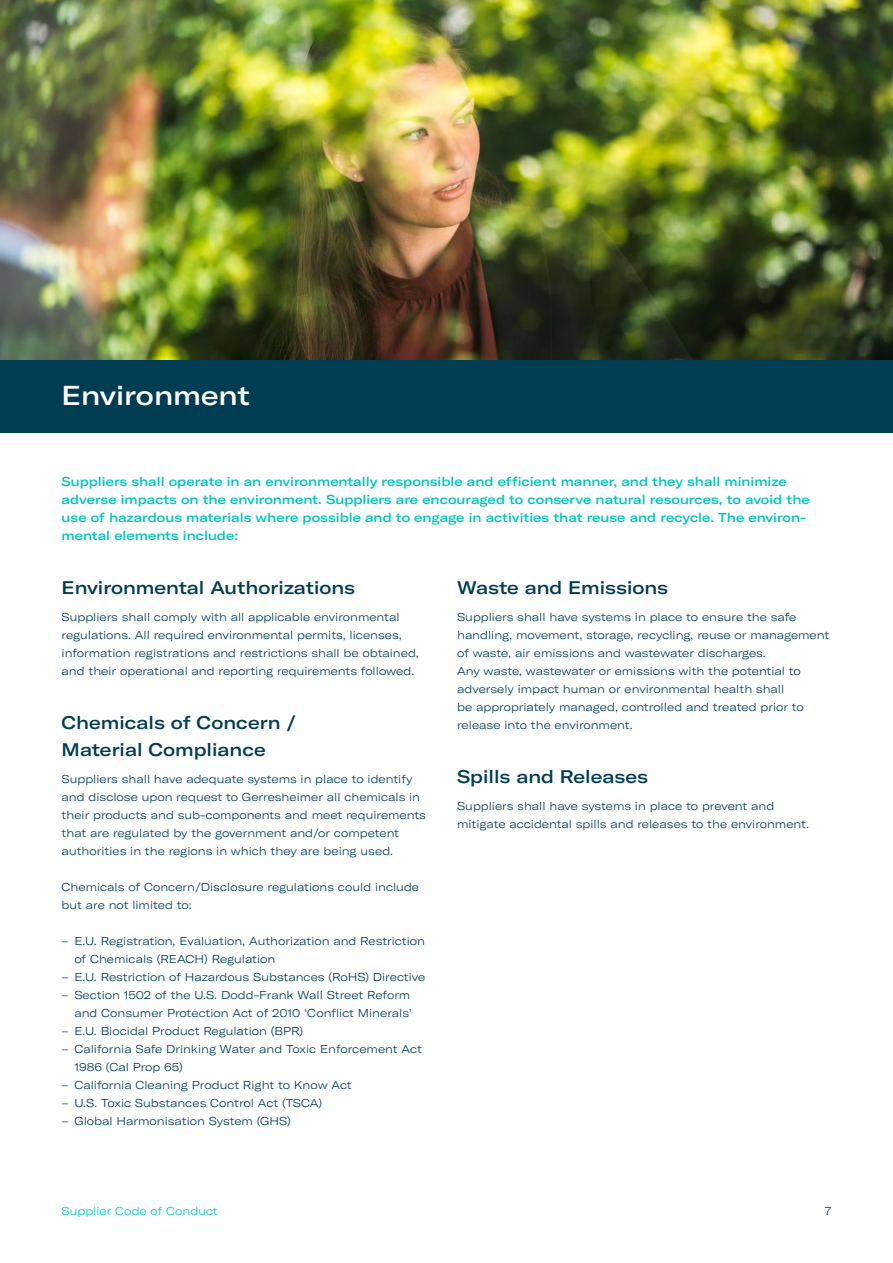
<style>
.page{position:relative;width:893px;height:1263px;background:#fff}
.page>*{position:absolute;margin:0;border:0;box-sizing:border-box;transform-origin:0 0}
.t1{font:500 expanded 27px "GT America";color:#fff}
.t2{font:500 expanded 18px/27px "GT America";color:#003c52}
.t3{font:500 expanded 12.75px/18px "GT America";color:#00c5bb}
.t4{font:300 expanded 11.25px/18px "GT America";color:#003c52}
.t5{font:300 expanded 11.25px "GT America";color:#00c5bb}
</style>
<div class="page">
<img style="left:0;top:0;width:893px;height:360px">
<div style="left:0;top:360px;width:893px;height:72px;background:#003c52"></div>
<h1 class="t1" style="left:62px;top:379px;width:190px">Environment</h1>
<p class="t3" style="left:62px;top:472px;width:750px">Suppliers shall operate in an environmentally responsible and efficient manner, and they shall minimize adverse impacts on the environment. Suppliers are encouraged to conserve natural resources, to avoid the use of hazardous materials where possible and to engage in activities that reuse and recycle. The environ&shy;mental elements include:</p>
<h2 class="t2" style="left:62px;top:574px;width:295px">Environmental Authorizations</h2>
<p class="t4" style="left:62px;top:608px;width:359px">Suppliers shall comply with all applicable environmental regulations. All required environmental permits, licenses, information registrations and restrictions shall be obtained, and their operational and reporting requirements followed.</p>
<h2 class="t2" style="left:62px;top:709px;width:236px">Chemicals of Concern /<br>Material Compliance</h2>
<p class="t4" style="left:62px;top:770px;width:366px">Suppliers shall have adequate systems in place to identify and disclose upon request to Gerresheimer all chemicals in their products and sub-components and meet requirements that are regulated by the government and/or competent authorities in the regions in which they are being used.</p>
<p class="t4" style="left:62px;top:878px;width:359px">Chemicals of Concern/Disclosure regulations could include but are not limited to:</p>
<p class="t4" style="left:74px;top:932px;width:352px;text-indent:-13px">– E.U. Registration, Evaluation, Authorization and Restriction of Chemicals (REACH) Regulation</p>
<p class="t4" style="left:62px;top:968px;width:365px">– E.U. Restriction of Hazardous Substances (RoHS) Directive</p>
<p class="t4" style="left:62px;top:986px;width:352px;text-align:right">– Section 1502 of the U.S. Dodd-Frank Wall Street Reform and Consumer Protection Act of 2010 ‘Conflict Minerals’</p>
<p class="t4" style="left:62px;top:1022px;width:243px">– E.U. Biocidal Product Regulation (BPR)</p>
<p class="t4" style="left:74px;top:1040px;width:349px;text-indent:-13px">– California Safe Drinking Water and Toxic Enforcement Act<br>1986 (Cal Prop 65)</p>
<p class="t4" style="left:62px;top:1076px;width:292px">– California Cleaning Product Right to Know Act</p>
<p class="t4" style="left:62px;top:1094px;width:262px">– U.S. Toxic Substances Control Act (TSCA)</p>
<p class="t4" style="left:62px;top:1112px;width:231px">– Global Harmonisation System (GHS)</p>
<h2 class="t2" style="left:457px;top:574px;width:213px">Waste and Emissions</h2>
<p class="t4" style="left:457px;top:608px;width:374px">Suppliers shall have systems in place to ensure the safe handling, movement, storage, recycling, reuse or management of waste, air emissions and wastewater discharges.<br>Any waste, wastewater or emissions with the potential to adversely impact human or environmental health shall<br>be appropriately managed, controlled and treated prior to release into the environment.</p>
<h2 class="t2" style="left:457px;top:763px;width:193px">Spills and Releases</h2>
<p class="t4" style="left:457px;top:797px;width:353px">Suppliers shall have systems in place to prevent and mitigate accidental spills and releases to the environment.</p>
<p class="t5" style="left:62px;top:1204px;width:158px">Supplier Code of Conduct</p>
<p class="t4" style="left:825px;top:1202px;width:8px">7</p>
</div>
